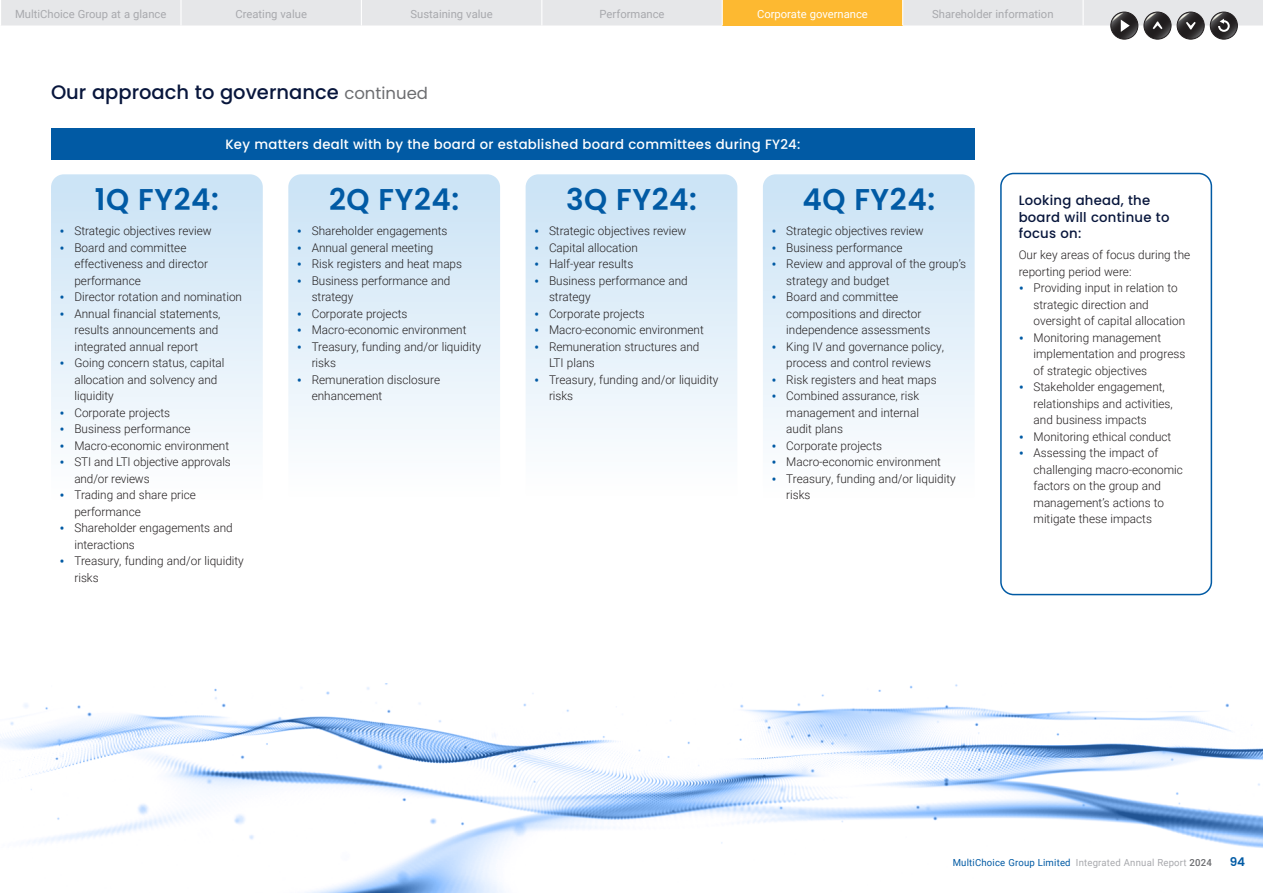
<style>
.page{position:relative;width:1263px;height:893px;background:#fff}
.page>*{position:absolute;margin:0;border:0;box-sizing:border-box;transform-origin:0 0}
._2024___Level_3{font:600 30px "Poppins";letter-spacing:.02em;color:#015aa4}
._2024___Section_head_cont{font:500 19.5px "Poppins";color:#08163c}
._2024___Level_3-2{font:500 13.5px "Poppins";letter-spacing:.02em;color:#fff}
._2024___Level_3-3{font:500 13.5px/16.5px "Poppins";letter-spacing:.02em;color:#08163c}
._2024___Body_copy_no{font:300 12px/16.5px "Roboto";color:#231f20}
.t1{font:600 12px "Poppins";color:#015aa4}
.t2{font:11.25px "Roboto";color:#a8a9ad}
.t3{font:11.25px "Roboto";color:#fff}
.t4{font:9.75px "Roboto";letter-spacing:.02em;color:#015aa4}
.s1{font-weight:400;font-size:16.5px;color:#6c6d70}
.s2{font-size:16.5px;color:#015aa4}
.s3{color:#a8a9ad}
.s4{font-weight:500;color:#6c6d70}
</style>
<div class="page">
<img style="left:0;top:683px;width:1263px;height:210px">
<div style="left:51px;top:174px;width:212px;height:343px;background:linear-gradient(to bottom,#cae2f5,#fff);border-radius:13px"></div>
<div style="left:288px;top:174px;width:212px;height:339px;background:linear-gradient(to bottom,#cae3f5,#fff);border-radius:13px"></div>
<div style="left:526px;top:174px;width:211px;height:338px;background:linear-gradient(to bottom,#cae2f5,#fff);border-radius:13px"></div>
<div style="left:763px;top:174px;width:212px;height:340px;background:linear-gradient(to bottom,#cae3f5,#fff);border-radius:13px"></div>
<div style="left:1000px;top:173px;width:212px;height:422px;border:2px solid #015aa4;border-radius:13px"></div>
<div style="left:51px;top:128px;width:924px;height:31px;background:#015aa4"></div>
<svg style="left:1111px;top:12px;width:27px;height:27px"></svg>
<div style="left:1110px;top:12px;width:28px;height:28px;border:1px solid #231f20;border-radius:50%"></div>
<svg style="left:1144px;top:12px;width:27px;height:27px"></svg>
<div style="left:1143px;top:12px;width:28px;height:28px;border:1px solid #231f20;border-radius:50%"></div>
<svg style="left:1177px;top:12px;width:27px;height:27px"></svg>
<div style="left:1177px;top:12px;width:27px;height:28px;border:1px solid #231f20;border-radius:50%"></div>
<svg style="left:1210px;top:12px;width:27px;height:27px"></svg>
<div style="left:1210px;top:12px;width:28px;height:28px;border:1px solid #231f20;border-radius:50%"></div>
<svg style="left:1px;top:0;width:1262px;height:32px"></svg>
<p class="t2" style="left:15px;top:6px;width:153px">MultiChoice Group at a glance</p>
<p class="t2" style="left:235px;top:6px;width:73px">Creating value</p>
<p class="t2" style="left:411px;top:6px;width:84px">Sustaining value</p>
<p class="t2" style="left:599px;top:6px;width:67px">Performance</p>
<p class="t3" style="left:757px;top:6px;width:112px">Corporate governance</p>
<p class="t2" style="left:932px;top:6px;width:123px">Shareholder information</p>
<p class="_2024___Section_head_cont" style="left:51px;top:81px;width:378px">Our approach to governance <span class="s1">continued</span></p>
<p class="_2024___Level_3-2" style="left:225px;top:137px;width:576px">Key matters dealt with by the board or established board committees during FY24:</p>
<p class="_2024___Level_3" style="left:95px;top:182px;width:125px">1Q FY24:</p>
<p class="_2024___Level_3" style="left:329px;top:182px;width:132px">2Q FY24:</p>
<p class="_2024___Level_3" style="left:566px;top:182px;width:132px">3Q FY24:</p>
<p class="_2024___Level_3" style="left:802px;top:182px;width:134px">4Q FY24:</p>
<p class="_2024___Body_copy_no" style="left:60px;top:222px;width:154px"><span class="s2">•</span> Strategic objectives review</p>
<p class="_2024___Body_copy_no" style="left:74px;top:239px;width:135px;text-indent:-15px"><span class="s2">•</span> Board and committee effectiveness and director performance</p>
<p class="_2024___Body_copy_no" style="left:60px;top:288px;width:184px"><span class="s2">•</span> Director rotation and nomination</p>
<p class="_2024___Body_copy_no" style="left:74px;top:305px;width:148px;text-indent:-15px"><span class="s2">•</span> Annual financial statements, results announcements and integrated annual report</p>
<p class="_2024___Body_copy_no" style="left:74px;top:354px;width:151px;text-indent:-15px"><span class="s2">•</span> Going concern status, capital allocation and solvency and liquidity</p>
<p class="_2024___Body_copy_no" style="left:60px;top:404px;width:112px"><span class="s2">•</span> Corporate projects</p>
<p class="_2024___Body_copy_no" style="left:60px;top:420px;width:133px"><span class="s2">•</span> Business performance</p>
<p class="_2024___Body_copy_no" style="left:60px;top:437px;width:171px"><span class="s2">•</span> Macro-economic environment</p>
<p class="_2024___Body_copy_no" style="left:74px;top:453px;width:158px;text-indent:-15px"><span class="s2">•</span> STI and LTI objective approvals and/or reviews</p>
<p class="_2024___Body_copy_no" style="left:74px;top:486px;width:123px;text-indent:-15px"><span class="s2">•</span> Trading and share price performance</p>
<p class="_2024___Body_copy_no" style="left:74px;top:519px;width:160px;text-indent:-15px"><span class="s2">•</span> Shareholder engagements and interactions</p>
<p class="_2024___Body_copy_no" style="left:74px;top:552px;width:171px;text-indent:-15px"><span class="s2">•</span> Treasury, funding and/or liquidity risks</p>
<p class="_2024___Body_copy_no" style="left:297px;top:222px;width:152px"><span class="s2">•</span> Shareholder engagements</p>
<p class="_2024___Body_copy_no" style="left:297px;top:239px;width:138px"><span class="s2">•</span> Annual general meeting</p>
<p class="_2024___Body_copy_no" style="left:297px;top:255px;width:167px"><span class="s2">•</span> Risk registers and heat maps</p>
<p class="_2024___Body_copy_no" style="left:312px;top:272px;width:140px;text-indent:-15px"><span class="s2">•</span> Business performance and strategy</p>
<p class="_2024___Body_copy_no" style="left:297px;top:305px;width:112px"><span class="s2">•</span> Corporate projects</p>
<p class="_2024___Body_copy_no" style="left:297px;top:321px;width:171px"><span class="s2">•</span> Macro-economic environment</p>
<p class="_2024___Body_copy_no" style="left:312px;top:338px;width:171px;text-indent:-15px"><span class="s2">•</span> Treasury, funding and/or liquidity risks</p>
<p class="_2024___Body_copy_no" style="left:312px;top:371px;width:130px;text-indent:-15px"><span class="s2">•</span> Remuneration disclosure enhancement</p>
<p class="_2024___Body_copy_no" style="left:534px;top:222px;width:154px"><span class="s2">•</span> Strategic objectives review</p>
<p class="_2024___Body_copy_no" style="left:534px;top:239px;width:105px"><span class="s2">•</span> Capital allocation</p>
<p class="_2024___Body_copy_no" style="left:534px;top:255px;width:101px"><span class="s2">•</span> Half-year results</p>
<p class="_2024___Body_copy_no" style="left:549px;top:272px;width:140px;text-indent:-15px"><span class="s2">•</span> Business performance and strategy</p>
<p class="_2024___Body_copy_no" style="left:534px;top:305px;width:112px"><span class="s2">•</span> Corporate projects</p>
<p class="_2024___Body_copy_no" style="left:534px;top:321px;width:171px"><span class="s2">•</span> Macro-economic environment</p>
<p class="_2024___Body_copy_no" style="left:549px;top:338px;width:152px;text-indent:-15px"><span class="s2">•</span> Remuneration structures and<br>LTI plans</p>
<p class="_2024___Body_copy_no" style="left:549px;top:371px;width:171px;text-indent:-15px"><span class="s2">•</span> Treasury, funding and/or liquidity risks</p>
<p class="_2024___Body_copy_no" style="left:771px;top:222px;width:154px"><span class="s2">•</span> Strategic objectives review</p>
<p class="_2024___Body_copy_no" style="left:771px;top:239px;width:133px"><span class="s2">•</span> Business performance</p>
<p class="_2024___Body_copy_no" style="left:786px;top:255px;width:181px;text-indent:-15px"><span class="s2">•</span> Review and approval of the group’s strategy and budget</p>
<p class="_2024___Body_copy_no" style="left:786px;top:288px;width:145px;text-indent:-15px"><span class="s2">•</span> Board and committee compositions and director independence assessments</p>
<p class="_2024___Body_copy_no" style="left:771px;top:338px;width:174px;text-align:center"><span class="s2">•</span> King IV and governance policy, process and control reviews</p>
<p class="_2024___Body_copy_no" style="left:771px;top:371px;width:167px"><span class="s2">•</span> Risk registers and heat maps</p>
<p class="_2024___Body_copy_no" style="left:786px;top:387px;width:134px;text-align:justify;text-indent:-15px"><span class="s2">•</span> Combined assurance, risk management and internal audit plans</p>
<p class="_2024___Body_copy_no" style="left:771px;top:437px;width:112px"><span class="s2">•</span> Corporate projects</p>
<p class="_2024___Body_copy_no" style="left:771px;top:453px;width:171px"><span class="s2">•</span> Macro-economic environment</p>
<p class="_2024___Body_copy_no" style="left:786px;top:470px;width:171px;text-indent:-15px"><span class="s2">•</span> Treasury, funding and/or liquidity risks</p>
<p class="_2024___Level_3-3" style="left:1019px;top:193px;width:152px">Looking ahead, the board will continue to focus on:</p>
<p class="_2024___Body_copy_no" style="left:1019px;top:246px;width:173px">Our key areas of focus during the reporting period were:</p>
<p class="_2024___Body_copy_no" style="left:1033px;top:279px;width:153px;text-indent:-15px"><span class="s2">•</span> Providing input in relation to strategic direction and oversight of capital allocation</p>
<p class="_2024___Body_copy_no" style="left:1033px;top:329px;width:153px;text-indent:-15px"><span class="s2">•</span> Monitoring management implementation and progress of strategic objectives</p>
<p class="_2024___Body_copy_no" style="left:1033px;top:378px;width:141px;text-indent:-15px"><span class="s2">•</span> Stakeholder engagement, relationships and activities, and business impacts</p>
<p class="_2024___Body_copy_no" style="left:1019px;top:428px;width:154px"><span class="s2">•</span> Monitoring ethical conduct</p>
<p class="_2024___Body_copy_no" style="left:1033px;top:444px;width:151px;text-indent:-15px"><span class="s2">•</span> Assessing the impact of challenging macro-economic factors on the group and management’s actions to mitigate these impacts</p>
<p class="t4" style="left:953px;top:855px;width:261px">MultiChoice Group Limited <span class="s3">Integrated Annual Report</span> <span class="s4">2024</span></p>
<p class="t1" style="left:1230px;top:855px;width:17px">94</p>
</div>
